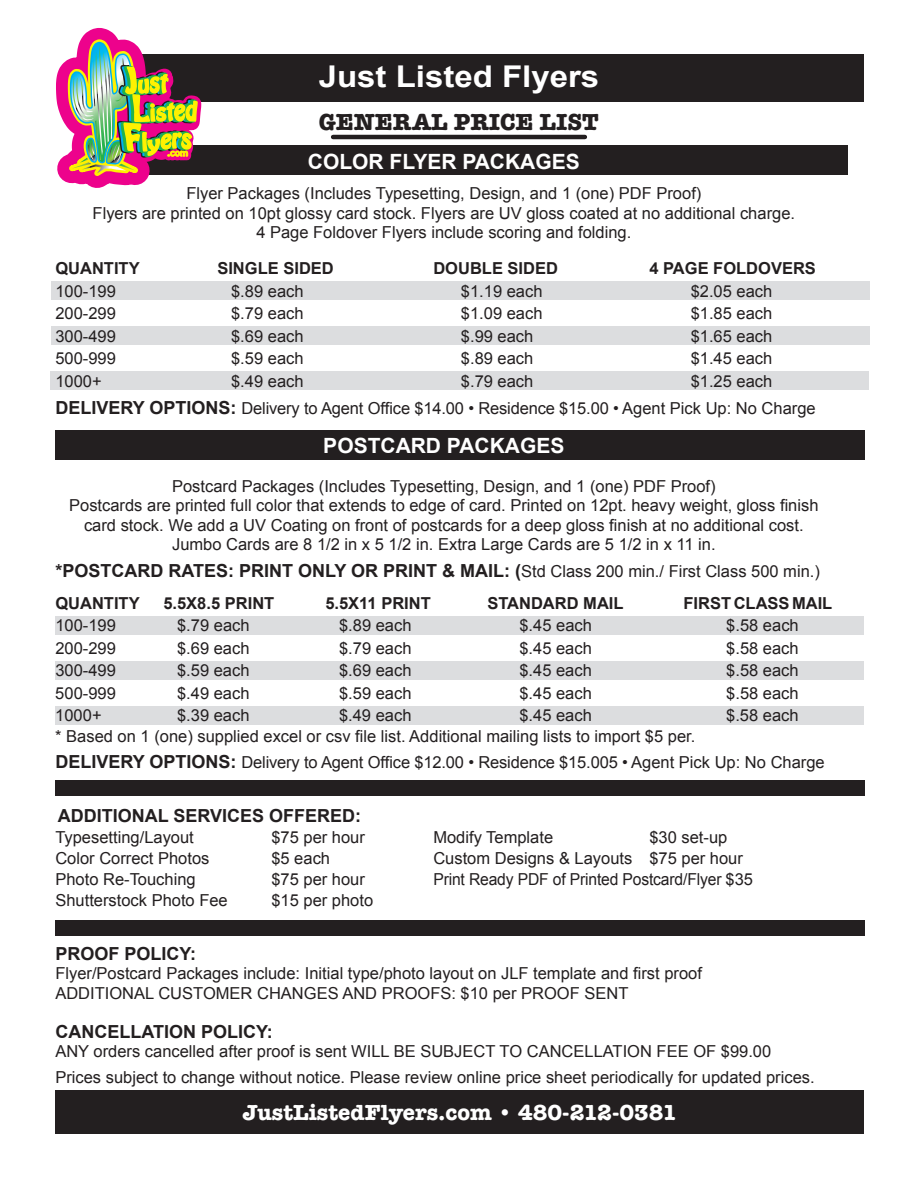
<style>
.page{position:relative;width:918px;height:1188px;background:#fff}
.page>*{position:absolute;margin:0;border:0;box-sizing:border-box;transform-origin:0 0}
.t1{font:700 30px "Arial";color:#fff;scale:1.1 1}
.t2{font:700 24px "American Typewriter";color:#231f20}
.t3{font:700 22.5px "American Typewriter";color:#fff}
.t4{font:700 21px "Arial";color:#fff}
.t5{font:700 18px "Arial";color:#231f20}
.t6{font:16.5px/19.5px "Arial";color:#231f20}
.t7{font:700 16.5px "Arial";color:#231f20}
.t8{font:16.5px "Arial";color:#231f20;scale:.95 1}
.s1{font-weight:700;font-size:18px}
.s2{font-weight:400;font-size:16.5px}
</style>
<div class="page">
<div style="left:50px;top:372px;width:819px;height:18px;background:#dcdddf"></div>
<div style="left:55px;top:707px;width:809px;height:18px;background:#dcdddf"></div>
<div style="left:52px;top:327px;width:818px;height:18px;background:#dcdddf"></div>
<div style="left:55px;top:617px;width:809px;height:18px;background:#dcdddf"></div>
<div style="left:55px;top:662px;width:809px;height:18px;background:#dcdddf"></div>
<div style="left:52px;top:281px;width:818px;height:19px;background:#dcdddf"></div>
<div style="left:94px;top:145px;width:754px;height:30px;background:#231f20"></div>
<div style="left:55px;top:430px;width:810px;height:30px;background:#231f20"></div>
<div style="left:98px;top:54px;width:766px;height:48px;background:#231f20"></div>
<hr style="left:333px;top:135px;width:252px;height:4px;background:#231f20">
<img style="left:56px;top:28px;width:146px;height:160px">
<div style="left:55px;top:1091px;width:809px;height:43px;background:#231f20"></div>
<div style="left:55px;top:920px;width:810px;height:16px;background:#231f20"></div>
<div style="left:55px;top:780px;width:810px;height:15px;background:#231f20"></div>
<h1 class="t1" style="left:319px;top:57px;width:257px">Just Listed Flyers</h1>
<h2 class="t2" style="left:319px;top:101px;width:281px">GENERAL PRICE LIST</h2>
<p class="t4" style="left:308px;top:148px;width:273px">COLOR FLYER PACKAGES</p>
<p class="t6" style="left:93px;top:184px;width:704px;text-align:center">Flyer Packages (Includes Typesetting, Design, and 1 (one) PDF Proof)<br>Flyers are printed on 10pt glossy card stock. Flyers are UV gloss coated at no additional charge.<br>4 Page Foldover Flyers include scoring and folding.</p>
<p class="t7" style="left:55px;top:257px;width:86px">QUANTITY</p>
<p class="t7" style="left:217px;top:257px;width:118px">SINGLE SIDED</p>
<p class="t7" style="left:433px;top:257px;width:126px">DOUBLE SIDED</p>
<p class="t7" style="left:649px;top:257px;width:168px">4 PAGE FOLDOVERS</p>
<p class="t6" style="left:55px;top:281px;width:62px">100-199</p>
<p class="t6" style="left:231px;top:281px;width:74px">$.89 each</p>
<p class="t6" style="left:461px;top:281px;width:83px">$1.19 each</p>
<p class="t6" style="left:691px;top:281px;width:83px">$2.05 each</p>
<p class="t6" style="left:55px;top:304px;width:62px">200-299</p>
<p class="t6" style="left:231px;top:304px;width:74px">$.79 each</p>
<p class="t6" style="left:461px;top:304px;width:83px">$1.09 each</p>
<p class="t6" style="left:691px;top:304px;width:83px">$1.85 each</p>
<p class="t6" style="left:55px;top:326px;width:62px">300-499</p>
<p class="t6" style="left:231px;top:326px;width:74px">$.69 each</p>
<p class="t6" style="left:461px;top:326px;width:74px">$.99 each</p>
<p class="t6" style="left:691px;top:326px;width:83px">$1.65 each</p>
<p class="t6" style="left:55px;top:349px;width:62px">500-999</p>
<p class="t6" style="left:231px;top:349px;width:74px">$.59 each</p>
<p class="t6" style="left:461px;top:349px;width:74px">$.89 each</p>
<p class="t6" style="left:691px;top:349px;width:83px">$1.45 each</p>
<p class="t6" style="left:55px;top:371px;width:48px">1000+</p>
<p class="t6" style="left:231px;top:371px;width:74px">$.49 each</p>
<p class="t6" style="left:461px;top:371px;width:74px">$.79 each</p>
<p class="t6" style="left:55px;top:368px;width:762px;line-height:27px;text-indent:635px">$1.25 each<br><span class="s1">DELIVERY OPTIONS:</span> Delivery to Agent Office $14.00 • Residence $15.00 • Agent Pick Up: No Charge</p>
<p class="t4" style="left:323px;top:431px;width:243px">POSTCARD PACKAGES</p>
<p class="t6" style="left:69px;top:476px;width:751px;text-align:center">Postcard Packages (Includes Typesetting, Design, and 1 (one) PDF Proof)<br>Postcards are printed full color that extends to edge of card. Printed on 12pt. heavy weight, gloss finish card stock. We add a UV Coating on front of postcards for a deep gloss finish at no additional cost.<br>Jumbo Cards are 8 1/2 in x 5 1/2 in. Extra Large Cards are 5 1/2 in x 11 in.</p>
<p class="t5" style="left:55px;top:559px;width:766px">*POSTCARD RATES: PRINT ONLY OR PRINT &amp; MAIL: (<span class="s2">Std Class 200 min./ First Class 500 min.)</span></p>
<p class="t7" style="left:55px;top:592px;width:86px">QUANTITY</p>
<p class="t7" style="left:163px;top:592px;width:112px">5.5X8.5 PRINT</p>
<p class="t7" style="left:325px;top:592px;width:107px">5.5X11 PRINT</p>
<p class="t7" style="left:487px;top:592px;width:138px">STANDARD MAIL</p>
<p class="t7" style="left:684px;top:592px;width:150px">FIRST CLASS MAIL</p>
<p class="t6" style="left:55px;top:616px;width:62px">100-199</p>
<p class="t6" style="left:177px;top:616px;width:74px">$.79 each</p>
<p class="t6" style="left:339px;top:616px;width:74px">$.89 each</p>
<p class="t6" style="left:519px;top:616px;width:74px">$.45 each</p>
<p class="t6" style="left:726px;top:616px;width:74px">$.58 each</p>
<p class="t6" style="left:55px;top:638px;width:62px">200-299</p>
<p class="t6" style="left:177px;top:638px;width:74px">$.69 each</p>
<p class="t6" style="left:339px;top:638px;width:74px">$.79 each</p>
<p class="t6" style="left:519px;top:638px;width:74px">$.45 each</p>
<p class="t6" style="left:726px;top:638px;width:74px">$.58 each</p>
<p class="t6" style="left:55px;top:661px;width:62px">300-499</p>
<p class="t6" style="left:177px;top:661px;width:74px">$.59 each</p>
<p class="t6" style="left:339px;top:661px;width:74px">$.69 each</p>
<p class="t6" style="left:519px;top:661px;width:74px">$.45 each</p>
<p class="t6" style="left:726px;top:661px;width:74px">$.58 each</p>
<p class="t6" style="left:55px;top:683px;width:62px">500-999</p>
<p class="t6" style="left:177px;top:683px;width:74px">$.49 each</p>
<p class="t6" style="left:339px;top:683px;width:74px">$.59 each</p>
<p class="t6" style="left:519px;top:683px;width:74px">$.45 each</p>
<p class="t6" style="left:726px;top:683px;width:74px">$.58 each</p>
<p class="t6" style="left:55px;top:706px;width:48px">1000+</p>
<p class="t6" style="left:177px;top:706px;width:74px">$.39 each</p>
<p class="t6" style="left:339px;top:706px;width:74px">$.49 each</p>
<p class="t6" style="left:519px;top:706px;width:74px">$.45 each</p>
<p class="t6" style="left:726px;top:706px;width:74px">$.58 each</p>
<p class="t6" style="left:55px;top:724px;width:771px;line-height:25.5px">* Based on 1 (one) supplied excel or csv file list. Additional mailing lists to import $5 per.<br><span class="s1">DELIVERY OPTIONS:</span> Delivery to Agent Office $12.00 • Residence $15.005 • Agent Pick Up: No Charge</p>
<p class="t5" style="left:58px;top:803px;width:305px">ADDITIONAL SERVICES OFFERED:</p>
<p class="t6" style="left:55px;top:827px;width:140px">Typesetting/Layout</p>
<p class="t6" style="left:271px;top:827px;width:95px">$75 per hour</p>
<p class="t6" style="left:433px;top:827px;width:121px">Modify Template</p>
<p class="t6" style="left:649px;top:827px;width:79px">$30 set-up</p>
<p class="t6" style="left:55px;top:848px;width:156px">Color Correct Photos</p>
<p class="t6" style="left:271px;top:848px;width:60px">$5 each</p>
<p class="t6" style="left:433px;top:848px;width:311px">Custom Designs &amp; Layouts $75 per hour</p>
<p class="t6" style="left:55px;top:869px;width:142px">Photo Re-Touching</p>
<p class="t6" style="left:271px;top:869px;width:95px">$75 per hour</p>
<p class="t8" style="left:433px;top:868px;width:338px">Print Ready PDF of Printed Postcard/Flyer $35</p>
<p class="t6" style="left:55px;top:890px;width:174px">Shutterstock Photo Fee</p>
<p class="t6" style="left:271px;top:890px;width:103px">$15 per photo</p>
<p class="t5" style="left:55px;top:941px;width:142px">PROOF POLICY:</p>
<p class="t6" style="left:55px;top:964px;width:648px">Flyer/Postcard Packages include: Initial type/photo layout on JLF template and first proof<br>ADDITIONAL CUSTOMER CHANGES AND PROOFS: $10 per PROOF SENT</p>
<p class="t5" style="left:55px;top:1019px;width:219px">CANCELLATION POLICY:</p>
<p class="t6" style="left:55px;top:1039px;width:761px;line-height:25.5px">ANY orders cancelled after proof is sent WILL BE SUBJECT TO CANCELLATION FEE OF $99.00<br>Prices subject to change without notice. Please review online price sheet periodically for updated prices.</p>
<h3 class="t3" style="left:242px;top:1093px;width:436px">JustListedFlyers.com • 480-212-0381</h3>
</div>
